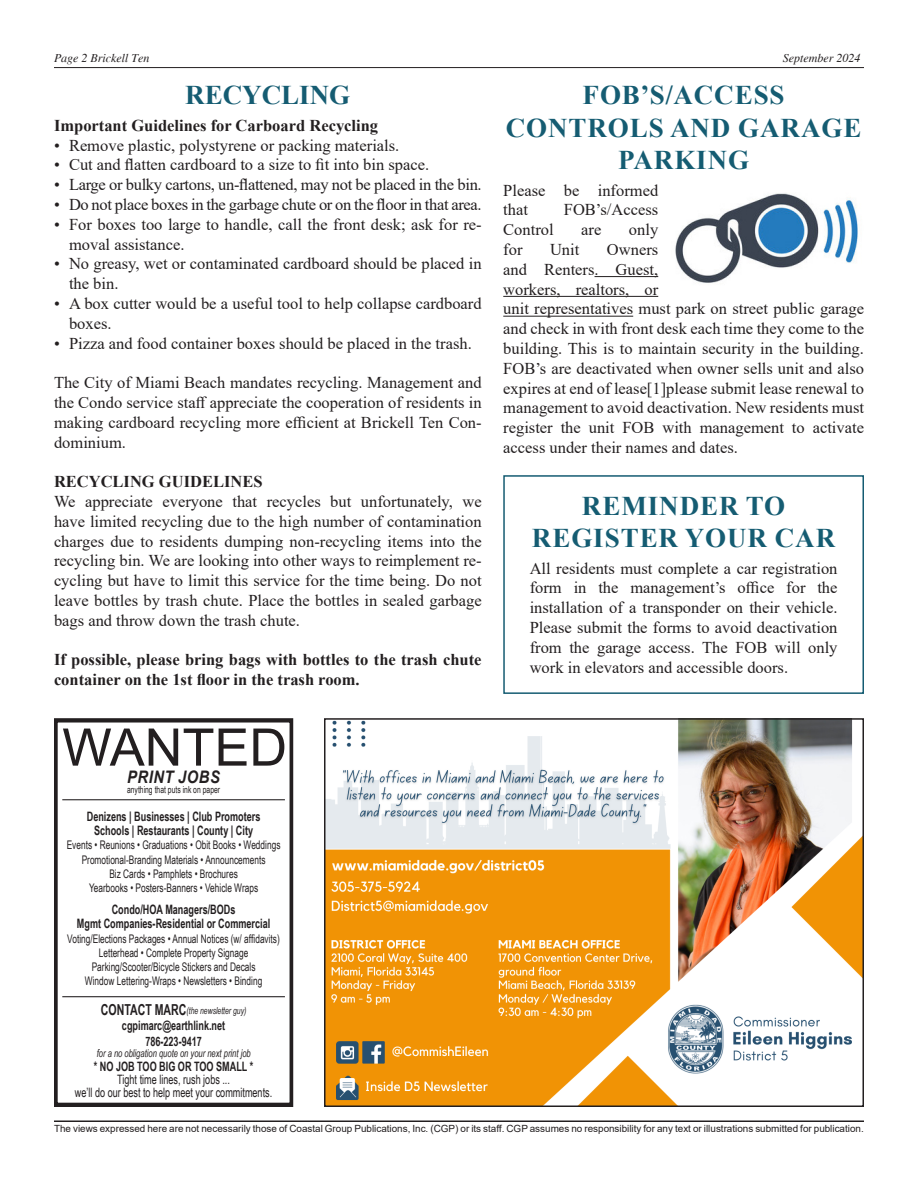
<style>
.page{position:relative;width:918px;height:1188px;background:#fff}
.page>*{position:absolute;margin:0;border:0;box-sizing:border-box;transform-origin:0 0}
.t1{font:51.75px "Arial";color:#231f20}
.Body_Text{font:700 27px/32.4px "Times New Roman";letter-spacing:.035em;color:#155c72;text-align:center}
.Body_Text-2{font:700 27px "Times New Roman";color:#155c72}
.t2{font:italic 700 17.25px "Arial";letter-spacing:.035em;color:#231f20;scale:.85 1}
.t3{font:16.5px/19.8px "Times New Roman";color:#231f20}
.t4{font:700 16.5px/19.8px "Times New Roman";color:#231f20}
.t5{font:16.5px "Times New Roman";letter-spacing:-.02em;color:#231f20}
.t6{font:700 12.9px/14.1px "Arial Narrow";color:#231f20;text-align:center;scale:.85 1}
.t7{font:12.9px/12.9px "Arial Narrow";color:#231f20;text-align:center;scale:.85 1}
.t8{font:italic 12px "Times";color:#231f20}
.t9{font:11.85px/14.2px "Arial Narrow";color:#231f20;text-align:center;scale:.85 1}
.t10{font:italic 10.8px "Arial Narrow";color:#231f20;scale:.85 1}
.t11{font:9.9px "Arial";color:#231f20}
.t12{font:italic 9.75px "Arial Narrow";color:#231f20;scale:.85 1}
.t13{font:9.75px "Arial Narrow";color:#231f20;scale:.85 1}
.s1{font-weight:700;font-style:normal;font-size:15.15px}
.s2{font-weight:700}
</style>
<div class="page">
<hr style="left:54px;top:67px;width:810px;height:1px;background:#231f20">
<hr style="left:54px;top:1120px;width:810px;height:2px;background:#231f20">
<img style="left:327px;top:721px;width:534px;height:383px">
<div style="left:324px;top:718px;width:540px;height:389px;border:2px solid #231f20"></div>
<hr style="left:595px;top:276px;width:63px;height:1px;background:#231f20">
<hr style="left:503px;top:296px;width:155px;height:1px;background:#231f20">
<hr style="left:503px;top:316px;width:130px;height:1px;background:#231f20">
<div style="left:54px;top:718px;width:239px;height:389px;border:4px solid #231f20"></div>
<hr style="left:62px;top:800px;width:223px;height:1px;background:#231f20">
<hr style="left:62px;top:996px;width:223px;height:1px;background:#231f20">
<div style="left:503px;top:475px;width:361px;height:219px;border:2px solid #155c72"></div>
<img style="left:675px;top:193px;width:183px;height:90px">
<p class="t8" style="left:54px;top:52px;width:97px">Page 2 Brickell Ten</p>
<p class="t8" style="left:783px;top:52px;width:79px">September 2024</p>
<p class="Body_Text-2" style="left:185px;top:76px;width:166px">RECYCLING</p>
<p class="t4" style="left:54px;top:115px;width:326px">Important Guidelines for Carboard Recycling</p>
<p class="t3" style="left:54px;top:135px;width:347px">• Remove plastic, polystyrene or packing materials.</p>
<p class="t3" style="left:54px;top:154px;width:377px">• Cut and flatten cardboard to a size to fit into bin space.</p>
<p class="t5" style="left:54px;top:173px;width:429px">• Large or bulky cartons, un-flattened, may not be placed in the bin.</p>
<p class="t5" style="left:54px;top:193px;width:429px">• Do not place boxes in the garbage chute or on the floor in that area.</p>
<p class="t3" style="left:69px;top:214px;width:414px;text-indent:-15px">• For boxes too large to handle, call the front desk; ask for re&shy;moval assistance.</p>
<p class="t3" style="left:69px;top:253px;width:414px;text-indent:-15px">• No greasy, wet or contaminated cardboard should be placed in the bin.</p>
<p class="t3" style="left:69px;top:293px;width:414px;text-indent:-15px">• A box cutter would be a useful tool to help collapse cardboard boxes.</p>
<p class="t3" style="left:54px;top:333px;width:419px">• Pizza and food container boxes should be placed in the trash.</p>
<p class="t3" style="left:54px;top:372px;width:429px;text-align:justify">The City of Miami Beach mandates recycling. Management and the Condo service staff appreciate the cooperation of residents in making cardboard recycling more efficient at Brickell Ten Con&shy;dominium.</p>
<p class="t4" style="left:54px;top:471px;width:210px">RECYCLING GUIDELINES</p>
<p class="t3" style="left:54px;top:491px;width:429px;text-align:justify">We appreciate everyone that recycles but unfortunately, we have limited recycling due to the high number of contamination charges due to residents dumping non-recycling items into the recycling bin. We are looking into other ways to reimplement re&shy;cycling but have to limit this service for the time being. Do not leave bottles by trash chute. Place the bottles in sealed garbage bags and throw down the trash chute.</p>
<p class="t4" style="left:54px;top:649px;width:429px">If possible, please bring bags with bottles to the trash chute container on the 1st floor in the trash room.</p>
<p class="t1" style="left:62px;top:712px;width:226px">WANTED</p>
<p class="t2" style="left:127px;top:765px;width:111px">PRINT JOBS</p>
<p class="t6" style="left:87px;top:808px;width:206px">Denizens | Businesses | Club Promoters<br>Schools | Restaurants | County | City</p>
<p class="t9" style="left:67px;top:838px;width:253px">Events • Reunions • Graduations • Obit Books • Weddings Promotional-Branding Materials • Announcements<br>Biz Cards • Pamphlets • Brochures<br>Yearbooks • Posters-Banners • Vehicle Wraps</p>
<p class="t6" style="left:77px;top:902px;width:229px">Condo/HOA Managers/BODs<br>Mgmt Companies-Residential or Commercial</p>
<p class="t9" style="left:67px;top:931px;width:252px">Voting/Elections Packages • Annual Notices (w/ affidavits)<br>Letterhead • Complete Property Signage Parking/Scooter/Bicycle Stickers and Decals<br>Window Lettering-Wraps • Newsletters • Binding</p>
<p class="t12" style="left:101px;top:1003px;width:173px"><span class="s1">CONTACT MARC</span>(the newsletter guy)</p>
<p class="t6" style="left:122px;top:1017px;width:123px;line-height:15.6px">cgpimarc@earthlink.net<br>786-223-9417</p>
<p class="t7" style="left:75px;top:1060px;width:234px"><span class="s2">* NO JOB TOO BIG OR TOO SMALL *<br></span>Tight time lines, rush jobs ...<br>we’ll do our best to help meet your commitments.</p>
<p class="t13" style="left:127px;top:782px;width:111px">anything that puts ink on paper</p>
<p class="t10" style="left:97px;top:1046px;width:183px">for a no obligation quote on your next print job</p>
<p class="Body_Text" style="left:506px;top:78px;width:357px">FOB’S/ACCESS<br>CONTROLS AND GARAGE<br>PARKING</p>
<p class="t3" style="left:503px;top:180px;width:156px">Please be informed that</p>
<p class="t3" style="left:564px;top:199px;width:96px">FOB’s/Access</p>
<p class="t3" style="left:503px;top:219px;width:52px">Control</p>
<p class="t3" style="left:581px;top:219px;width:22px">are</p>
<p class="t3" style="left:629px;top:219px;width:31px">only</p>
<p class="t3" style="left:503px;top:239px;width:21px">for</p>
<p class="t3" style="left:550px;top:239px;width:31px">Unit</p>
<p class="t3" style="left:503px;top:239px;width:362px;text-indent:104px">Owners<br>and Renters. Guest,<br>workers, realtors, or<br>unit representatives must park on street public garage and check in with front desk each time they come to the building. This is to maintain security in the building.<br>FOB’s are deactivated when owner sells unit and also expires at end of lease[1]please submit lease renewal to management to avoid deactivation. New residents must register the unit FOB with management to activate access under their names and dates.</p>
<p class="Body_Text" style="left:532px;top:489px;width:305px">REMINDER TO<br>REGISTER YOUR CAR</p>
<p class="t3" style="left:530px;top:558px;width:309px;text-align:justify">All residents must complete a car registration form in the management’s office for the installation of a transponder on their vehicle.<br>Please submit the forms to avoid deactivation from the garage access. The FOB will only work in elevators and accessible doors.</p>
<p class="t11" style="left:54px;top:1122px;width:811px">The views expressed here are not necessarily those of Coastal Group Publications, Inc. (CGP) or its staff. CGP assumes no responsibility for any text or illustrations submitted for publication.</p>
</div>
